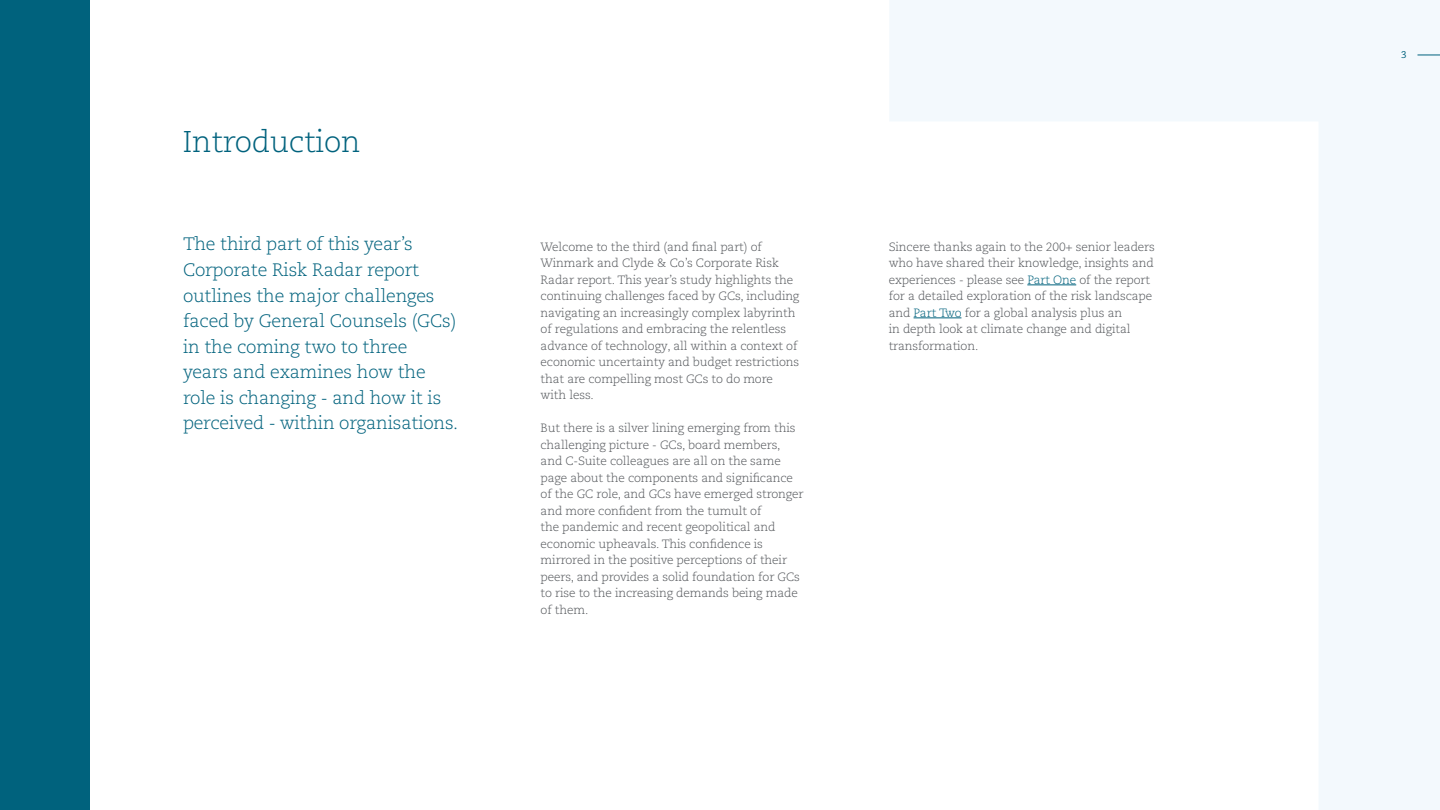
<style>
.page{position:relative;width:1440px;height:810px;background:#fff}
.page>*{position:absolute;margin:0;border:0;box-sizing:border-box;transform-origin:0 0}
.t1{font:300 30px "Caecilia LT Pro 45";letter-spacing:-.01em;color:#00627d}
.t2{font:300 18px/25.5px "Caecilia LT Pro 45";letter-spacing:-.01em;color:#00627d}
.t3{font:300 12px/16.5px "Caecilia LT Pro 45";letter-spacing:-.01em;color:#53565a}
.t4{font:9.75px "Caecilia LT Pro 55 Roman";color:#00627d}
.s1{color:#00627d}
</style>
<div class="page">
<svg style="left:890px;top:0;width:550px;height:810px"></svg>
<div style="left:0;top:0;width:90px;height:810px;background:#00627d"></div>
<hr style="left:1027px;top:285px;width:49px;height:1px;background:#00627d">
<hr style="left:914px;top:318px;width:47px;height:1px;background:#00627d">
<svg style="left:1418px;top:55px;width:22px;height:1px"></svg>
<h1 class="t1" style="left:182px;top:122px;width:180px">Introduction</h1>
<h2 class="t2" style="left:183px;top:231px;width:277px">The third part of this year’s<br>Corporate Risk Radar report outlines the major challenges faced by General Counsels (GCs) in the coming two to three<br>years and examines how the role is changing - and how it is perceived - within organisations.</h2>
<p class="t3" style="left:541px;top:238px;width:260px">Welcome to the third (and final part) of Winmark and Clyde &amp; Co’s Corporate Risk Radar report. This year’s study highlights the continuing challenges faced by GCs, including navigating an increasingly complex labyrinth of regulations and embracing the relentless advance of technology, all within a context of economic uncertainty and budget restrictions that are compelling most GCs to do more with less.</p>
<p class="t3" style="left:541px;top:420px;width:264px">But there is a silver lining emerging from this challenging picture - GCs, board members, and C-Suite colleagues are all on the same page about the components and significance of the GC role, and GCs have emerged stronger and more confident from the tumult of<br>the pandemic and recent geopolitical and economic upheavals. This confidence is mirrored in the positive perceptions of their peers, and provides a solid foundation for GCs to rise to the increasing demands being made of them.</p>
<p class="t3" style="left:889px;top:238px;width:268px">Sincere thanks again to the 200+ senior leaders who have shared their knowledge, insights and experiences - please see <span class="s1">Part One</span> of the report for a detailed exploration of the risk landscape and <span class="s1">Part Two</span> for a global analysis plus an<br>in depth look at climate change and digital transformation.</p>
<p class="t4" style="left:1401px;top:49px;width:7px">3</p>
</div>
